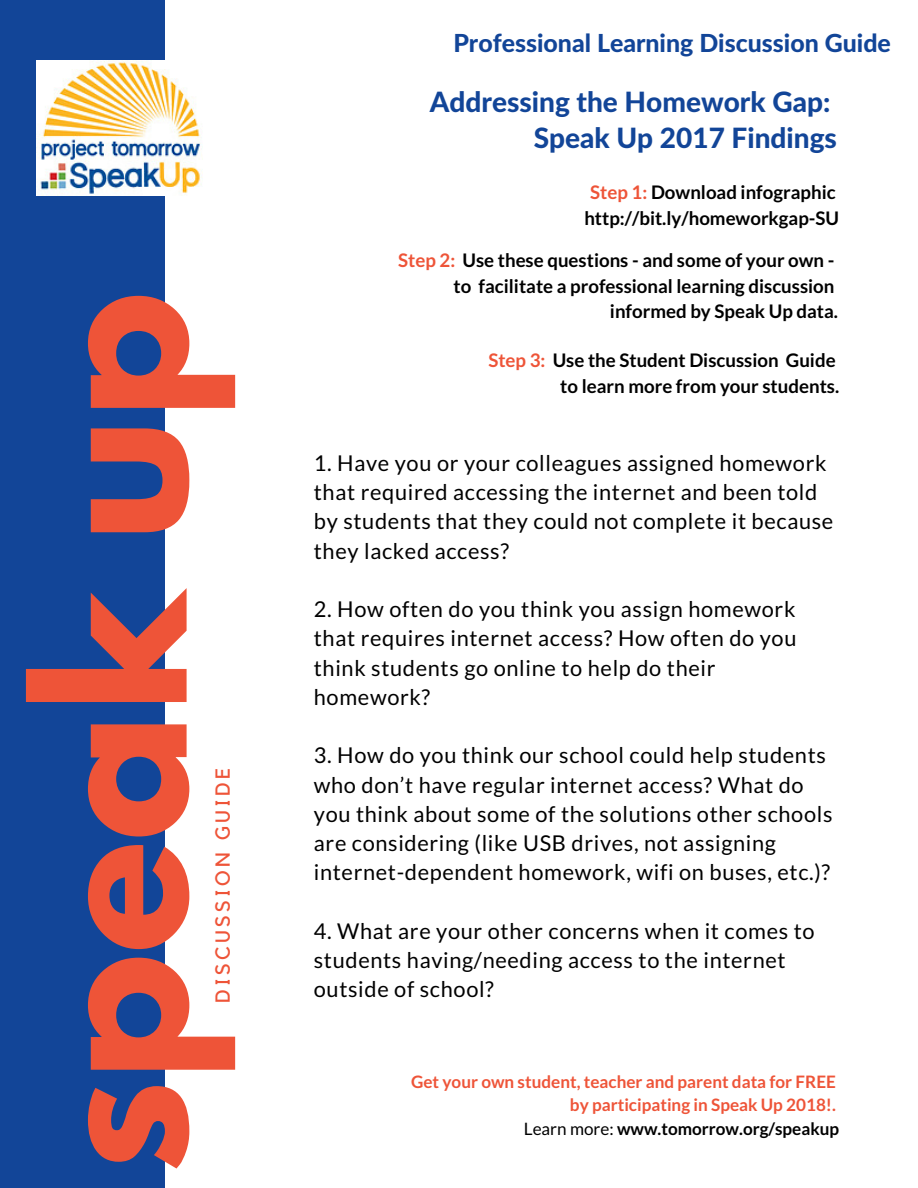
<style>
.page{position:relative;width:918px;height:1188px;background:#124598}
.page>*{position:absolute;margin:0;border:0;box-sizing:border-box;transform-origin:0 0}
.t1{font:700 186.75px "League Spartan";color:#ee5438}
.t2{font:800 28.05px/36px "Lato";color:#124598;text-align:right}
.t3{font:800 24.9px "Lato";color:#124598}
.t4{font:21.75px/29.2px "Lato";letter-spacing:.03em;color:#000}
.t5{font:20.25px "Kollektif";letter-spacing:.16em;color:#ee5438}
.t6{font:700 18.75px/25.8px "Lato";color:#000;text-align:right}
.t7{font:700 17.1px/23.7px "Lato";color:#ee5438;text-align:right}
.s1{color:#ee5438}
.s2{font-weight:400;color:#000}
.s3{color:#000}
</style>
<div class="page">
<div style="left:165px;top:0;width:753px;height:1188px;background:#fff"></div>
<img style="left:36px;top:61px;width:166px;height:135px">
<h1 class="t1" style="left:19px;top:1173px;width:883px;rotate:-90deg">speak up</h1>
<p class="t5" style="left:213px;top:1003px;width:237px;rotate:-90deg">DISCUSSION GUIDE</p>
<p class="t3" style="left:453px;top:27px;width:439px">Professional Learning Discussion Guide</p>
<p class="t2" style="left:430px;top:84px;width:409px">Addressing the Homework Gap:<br>Speak Up 2017 Findings</p>
<p class="t6" style="left:584px;top:179px;width:256px;text-align:center"><span class="s1">Step 1:</span> Download infographic http://bit.ly/homeworkgap-SU</p>
<p class="t6" style="left:398px;top:246px;width:441px"><span class="s1">Step 2:</span> Use these questions - and some of your own - to facilitate a professional learning discussion informed by Speak Up data.</p>
<p class="t6" style="left:488px;top:347px;width:352px"><span class="s1">Step 3:</span> Use the Student Discussion Guide to learn more from your students.</p>
<p class="t4" style="left:314px;top:448px;width:521px">1. Have you or your colleagues assigned homework that required accessing the internet and been told by students that they could not complete it because they lacked access?</p>
<p class="t4" style="left:314px;top:594px;width:484px">2. How often do you think you assign homework that requires internet access? How often do you think students go online to help do their homework?</p>
<p class="t4" style="left:314px;top:740px;width:520px">3. How do you think our school could help students who don’t have regular internet access? What do you think about some of the solutions other schools are considering (like USB drives, not assigning internet-dependent homework, wifi on buses, etc.)?</p>
<p class="t4" style="left:314px;top:916px;width:502px">4. What are your other concerns when it comes to students having/needing access to the internet outside of school?</p>
<p class="t7" style="left:411px;top:1069px;width:430px">Get your own student, teacher and parent data for FREE by participating in Speak Up 2018!.<br><span class="s2">Learn more:</span> <span class="s3">www.tomorrow.org/speakup</span></p>
</div>
